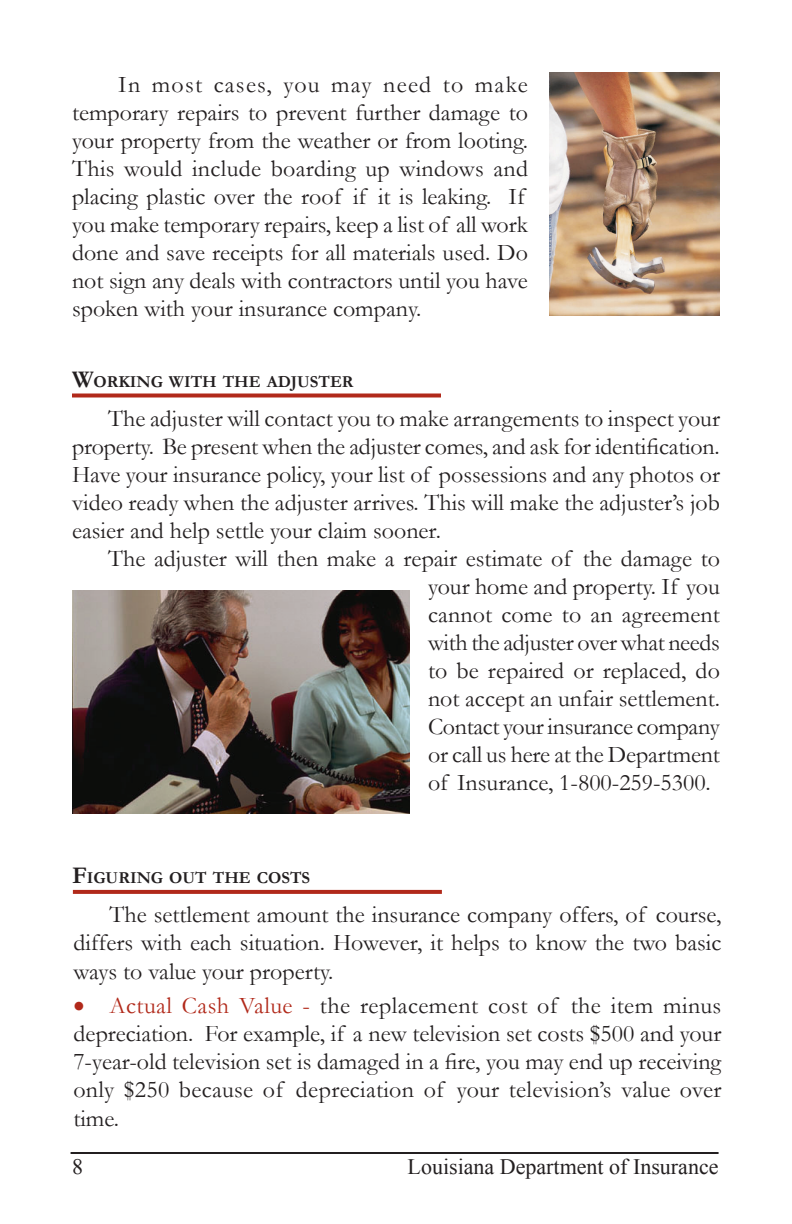
<style>
.page{position:relative;width:792px;height:1224px;background:#fff}
.page>*{position:absolute;margin:0;border:0;box-sizing:border-box;transform-origin:0 0}
.t1{font:24px/28px "Garamond";color:#231f20;text-align:justify}
.t2{font:22px "Times New Roman";color:#231f20}
.heading_1{font:700 16.8px "Garamond";color:#231f20}
.s1{font-size:24px}
.s2{color:#b1291a}
</style>
<div class="page">
<svg style="left:73px;top:890px;width:369px;height:4px"></svg>
<img style="left:550px;top:72px;width:170px;height:244px">
<svg style="left:72px;top:394px;width:369px;height:4px"></svg>
<img style="left:72px;top:591px;width:337px;height:223px">
<hr style="left:71px;top:1152px;width:648px;height:2px;background:#231f20">
<p class="t1" style="left:72px;top:70px;width:458px;text-align:left;text-indent:46px">In most cases, you may need to make temporary repairs to prevent further damage to your property from the weather or from looting.<br>This would include boarding up windows and placing plastic over the roof if it is leaking. If you make temporary repairs, keep a list of all work done and save receipts for all materials used. Do not sign any deals with contractors until you have spoken with your insurance company.</p>
<p class="heading_1" style="left:72px;top:370px;width:283px"><span class="s1">W</span>ORKING WITH THE ADJUSTER</p>
<p class="t1" style="left:72px;top:404px;width:650px;text-indent:36px">The adjuster will contact you to make arrangements to inspect your property. Be present when the adjuster comes, and ask for identification.<br>Have your insurance policy, your list of possessions and any photos or video ready when the adjuster arrives. This will make the adjuster’s job easier and help settle your claim sooner.</p>
<p class="t1" style="left:428px;top:544px;width:294px;text-indent:-320px">The adjuster will then make a repair estimate of the damage to your home and property. If you cannot come to an agreement with the adjuster over what needs to be repaired or replaced, do not accept an unfair settlement.<br>Contact your insurance company or call us here at the Department of Insurance, 1-800-259-5300.</p>
<p class="heading_1" style="left:72px;top:866px;width:240px"><span class="s1">F</span>IGURING OUT THE COSTS</p>
<p class="t1" style="left:73px;top:899px;width:650px;text-indent:36px">The settlement amount the insurance company offers, of course, differs with each situation. However, it helps to know the two basic ways to value your property.</p>
<p class="t1" style="left:73px;top:990px;width:650px"><span class="s2">• Actual Cash Value -</span> the replacement cost of the item minus depreciation. For example, if a new television set costs $500 and your 7-year-old television set is damaged in a fire, you may end up receiving only $250 because of depreciation of your television’s value over time.</p>
<p class="t2" style="left:72px;top:1152px;width:12px">8</p>
<p class="t2" style="left:408px;top:1152px;width:312px">Louisiana Department of Insurance</p>
</div>
